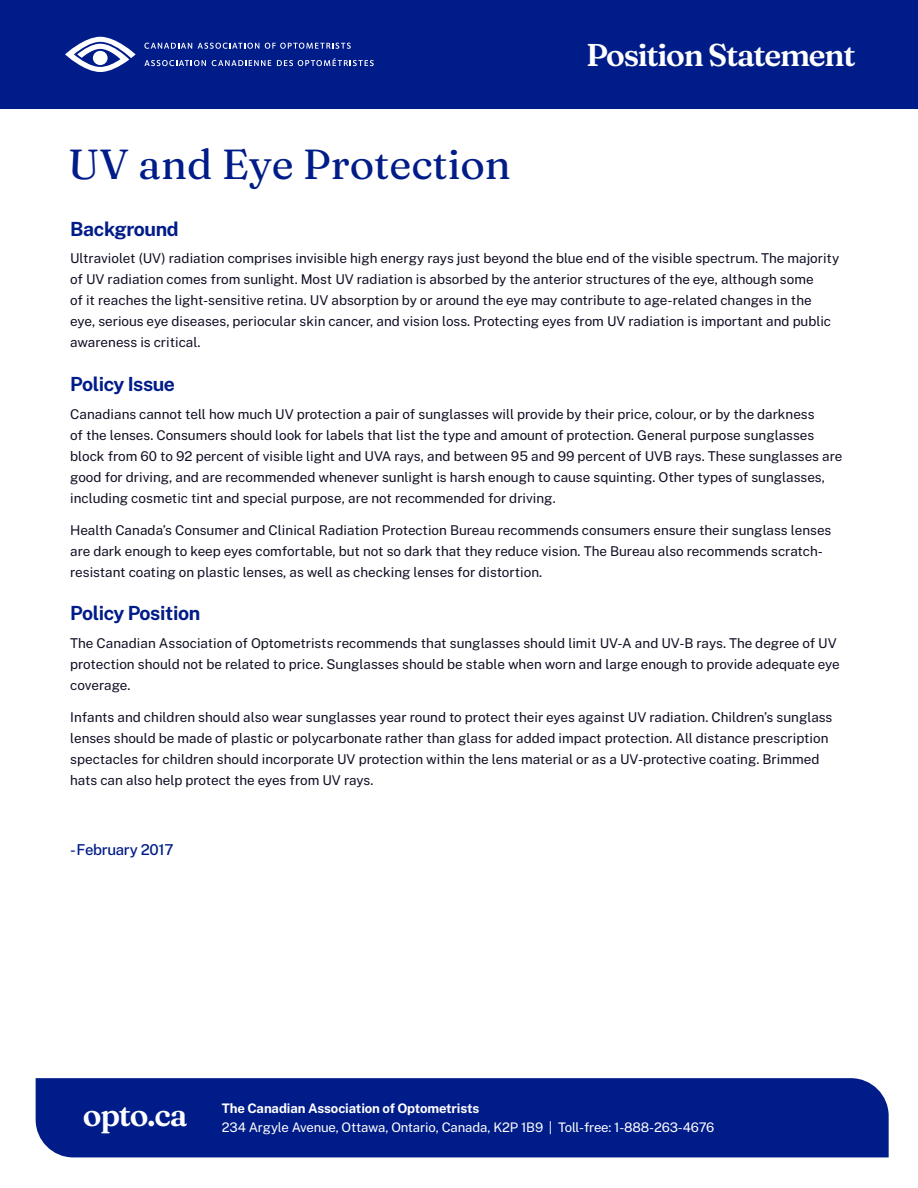
<style>
.page{position:relative;width:918px;height:1188px;background:#fff}
.page>*{position:absolute;margin:0;border:0;box-sizing:border-box;transform-origin:0 0}
.t1{font:42px "Fraunces";color:#001c88}
.t2{font:600 31.5px "Fraunces";letter-spacing:-.04em;color:#fff}
.Subheading{font:700 19.5px "Public Sans";letter-spacing:-.02em;color:#001c88}
.Reviewed{font:500 15px "Public Sans";letter-spacing:-.02em;color:#001c88}
.Paragraph{font:13.5px/21px "Public Sans";color:#0f0f24}
.t3{font:13.2px "Public Sans";letter-spacing:-.01em;color:#fff}
.t4{font:700 13.2px "Public Sans";letter-spacing:-.01em;color:#fff}
</style>
<div class="page">
<div style="left:0;top:0;width:918px;height:108px;background:#001c88"></div>
<svg style="left:65px;top:37px;width:71px;height:35px"></svg>
<svg style="left:144px;top:60px;width:62px;height:6px"></svg>
<svg style="left:212px;top:60px;width:59px;height:6px"></svg>
<svg style="left:277px;top:58px;width:97px;height:8px"></svg>
<svg style="left:144px;top:43px;width:48px;height:6px"></svg>
<svg style="left:198px;top:43px;width:61px;height:6px"></svg>
<svg style="left:265px;top:43px;width:86px;height:6px"></svg>
<div style="left:36px;top:1078px;width:853px;height:79px;background:#001c88"></div>
<p class="t1" style="left:68px;top:132px;width:444px">UV and Eye Protection</p>
<p class="t2" style="left:586px;top:30px;width:271px">Position Statement</p>
<p class="Subheading" style="left:70px;top:214px;width:110px">Background</p>
<p class="Paragraph" style="left:70px;top:247px;width:771px">Ultraviolet (UV) radiation comprises invisible high energy rays just beyond the blue end of the visible spectrum. The majority of UV radiation comes from sunlight. Most UV radiation is absorbed by the anterior structures of the eye, although some<br>of it reaches the light-sensitive retina. UV absorption by or around the eye may contribute to age-related changes in the eye, serious eye diseases, periocular skin cancer, and vision loss. Protecting eyes from UV radiation is important and public awareness is critical.</p>
<p class="Subheading" style="left:70px;top:370px;width:106px">Policy Issue</p>
<p class="Paragraph" style="left:70px;top:403px;width:774px">Canadians cannot tell how much UV protection a pair of sunglasses will provide by their price, colour, or by the darkness<br>of the lenses. Consumers should look for labels that list the type and amount of protection. General purpose sunglasses block from 60 to 92 percent of visible light and UVA rays, and between 95 and 99 percent of UVB rays. These sunglasses are good for driving, and are recommended whenever sunlight is harsh enough to cause squinting. Other types of sunglasses, including cosmetic tint and special purpose, are not recommended for driving.</p>
<p class="Paragraph" style="left:70px;top:518px;width:763px">Health Canada’s Consumer and Clinical Radiation Protection Bureau recommends consumers ensure their sunglass lenses are dark enough to keep eyes comfortable, but not so dark that they reduce vision. The Bureau also recommends scratch&shy;resistant coating on plastic lenses, as well as checking lenses for distortion.</p>
<p class="Subheading" style="left:70px;top:599px;width:132px">Policy Position</p>
<p class="Paragraph" style="left:70px;top:632px;width:771px">The Canadian Association of Optometrists recommends that sunglasses should limit UV-A and UV-B rays. The degree of UV protection should not be related to price. Sunglasses should be stable when worn and large enough to provide adequate eye coverage.</p>
<p class="Paragraph" style="left:70px;top:706px;width:764px">Infants and children should also wear sunglasses year round to protect their eyes against UV radiation. Children’s sunglass lenses should be made of plastic or polycarbonate rather than glass for added impact protection. All distance prescription spectacles for children should incorporate UV protection within the lens material or as a UV-protective coating. Brimmed hats can also help protect the eyes from UV rays.</p>
<p class="Reviewed" style="left:70px;top:838px;width:105px">-February 2017</p>
<p class="t2" style="left:83px;top:1090px;width:106px">opto.ca</p>
<p class="t4" style="left:222px;top:1098px;width:259px">The Canadian Association of Optometrists</p>
<p class="t3" style="left:222px;top:1117px;width:494px">234 Argyle Avenue, Ottawa, Ontario, Canada, K2P 1B9 | Toll-free: 1-888-263-4676</p>
</div>
